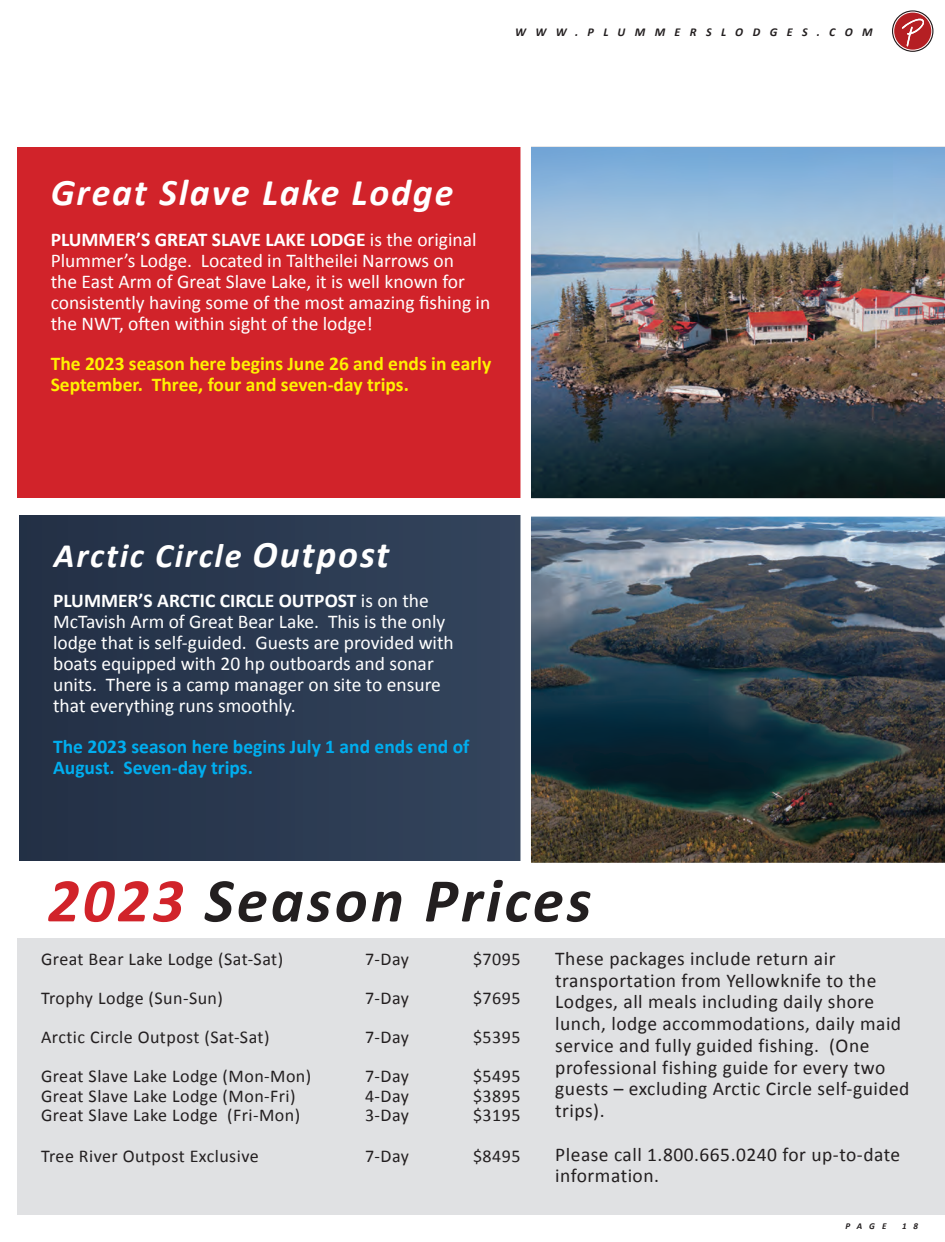
<style>
.page{position:relative;width:945px;height:1242px;background:#fff}
.page>*{position:absolute;margin:0;border:0;box-sizing:border-box;transform-origin:0 0}
.t1{font:italic 700 62.55px "Calibri";letter-spacing:.05em;color:#231f20}
.t2{font:italic 700 37.65px "Calibri";letter-spacing:.05em;color:#fff}
.t3{font:italic 700 34.35px "Calibri";letter-spacing:.05em;color:#fff}
.t4{font:19.5px/21px "Calibri";color:#fff}
.t5{font:19.5px/21.8px "Calibri";letter-spacing:.025em;color:#231f20}
.t6{font:700 19.5px/21px "Calibri";color:#fff101}
.t7{font:700 19.5px/21px "Calibri";color:#00aeef}
.t8{font:18px "Calibri";letter-spacing:.025em;color:#231f20}
.t9{font:italic 700 12px "Calibri";letter-spacing:.79em;color:#231f20}
.t10{font:italic 700 9px "Calibri";color:#231f20}
.s1{font-weight:700}
.s2{font-size:37.65px}
.s3{color:#d1232a}
</style>
<div class="page">
<div style="left:17px;top:147px;width:928px;height:351px;background:#d1232a"></div>
<img style="left:520px;top:146px;width:425px;height:353px">
<div style="left:19px;top:515px;width:926px;height:346px;background:#2a3951"></div>
<img style="left:520px;top:515px;width:425px;height:348px">
<svg style="left:893px;top:11px;width:40px;height:40px"></svg>
<div style="left:892px;top:10px;width:41px;height:42px;border:1px solid #231f20;border-radius:50%"></div>
<svg style="left:902px;top:19px;width:22px;height:28px"></svg>
<div style="left:893px;top:12px;width:39px;height:38px;border:1px solid #fff;border-radius:50%"></div>
<div style="left:18px;top:939px;width:927px;height:276px;background:#e0e1e3"></div>
<p class="t9" style="left:515px;top:24px;width:359px">WWW.PLUMMERSLODGES.COM</p>
<h2 class="t2" style="left:51px;top:169px;width:404px">Great Slave Lake Lodge</h2>
<p class="t4" style="left:51px;top:229px;width:441px"><span class="s1">PLUMMER’S GREAT SLAVE LAKE LODGE</span> is the original Plummer’s Lodge. Located in Taltheilei Narrows on<br>the East Arm of Great Slave Lake, it is well known for consistently having some of the most amazing fishing in the NWT, often within sight of the lodge!</p>
<p class="t6" style="left:51px;top:353px;width:442px">The 2023 season here begins June 26 and ends in early<br>September. Three, four and seven-day trips.</p>
<h3 class="t3" style="left:54px;top:534px;width:337px">Arctic Circle <span class="s2">Outpost</span></h3>
<p class="t4" style="left:53px;top:590px;width:402px"><span class="s1">PLUMMER’S ARCTIC CIRCLE OUTPOST</span> is on the McTavish Arm of Great Bear Lake. This is the only lodge that is self-guided. Guests are provided with boats equipped with 20 hp outboards and sonar units. There is a camp manager on site to ensure that everything runs smoothly.</p>
<p class="t7" style="left:53px;top:736px;width:418px">The 2023 season here begins July 1 and ends end of<br>August. Seven-day trips.</p>
<h1 class="t1" style="left:48px;top:861px;width:545px"><span class="s3">2023</span> Season Prices</h1>
<p class="t8" style="left:41px;top:948px;width:244px">Great Bear Lake Lodge (Sat-Sat)</p>
<p class="t8" style="left:365px;top:948px;width:45px">7-Day</p>
<p class="t8" style="left:473px;top:948px;width:49px">$7095</p>
<p class="t8" style="left:41px;top:987px;width:183px">Trophy Lodge (Sun-Sun)</p>
<p class="t8" style="left:365px;top:987px;width:45px">7-Day</p>
<p class="t8" style="left:473px;top:987px;width:49px">$7695</p>
<p class="t8" style="left:41px;top:1026px;width:230px">Arctic Circle Outpost (Sat-Sat)</p>
<p class="t8" style="left:365px;top:1026px;width:45px">7-Day</p>
<p class="t8" style="left:473px;top:1026px;width:49px">$5395</p>
<p class="t8" style="left:41px;top:1065px;width:272px">Great Slave Lake Lodge (Mon-Mon)</p>
<p class="t8" style="left:365px;top:1065px;width:45px">7-Day</p>
<p class="t8" style="left:473px;top:1065px;width:49px">$5495</p>
<p class="t8" style="left:41px;top:1084px;width:256px">Great Slave Lake Lodge (Mon-Fri)</p>
<p class="t8" style="left:365px;top:1084px;width:45px">4-Day</p>
<p class="t8" style="left:473px;top:1084px;width:49px">$3895</p>
<p class="t8" style="left:41px;top:1104px;width:261px">Great Slave Lake Lodge (Fri-Mon)</p>
<p class="t8" style="left:365px;top:1104px;width:45px">3-Day</p>
<p class="t8" style="left:473px;top:1104px;width:49px">$3195</p>
<p class="t8" style="left:41px;top:1144px;width:219px">Tree River Outpost Exclusive</p>
<p class="t8" style="left:365px;top:1144px;width:45px">7-Day</p>
<p class="t8" style="left:473px;top:1144px;width:49px">$8495</p>
<p class="t5" style="left:555px;top:948px;width:356px">These packages include return air transportation from Yellowknife to the Lodges, all meals including daily shore lunch, lodge accommodations, daily maid service and fully guided fishing. (One professional fishing guide for every two guests – excluding Arctic Circle self-guided trips).</p>
<p class="t5" style="left:555px;top:1143px;width:346px">Please call 1.800.665.0240 for up-to-date information.</p>
<p class="t10" style="left:845px;top:1221px;width:42px">PAGE</p>
<p class="t10" style="left:902px;top:1221px;width:17px">1 8</p>
</div>
